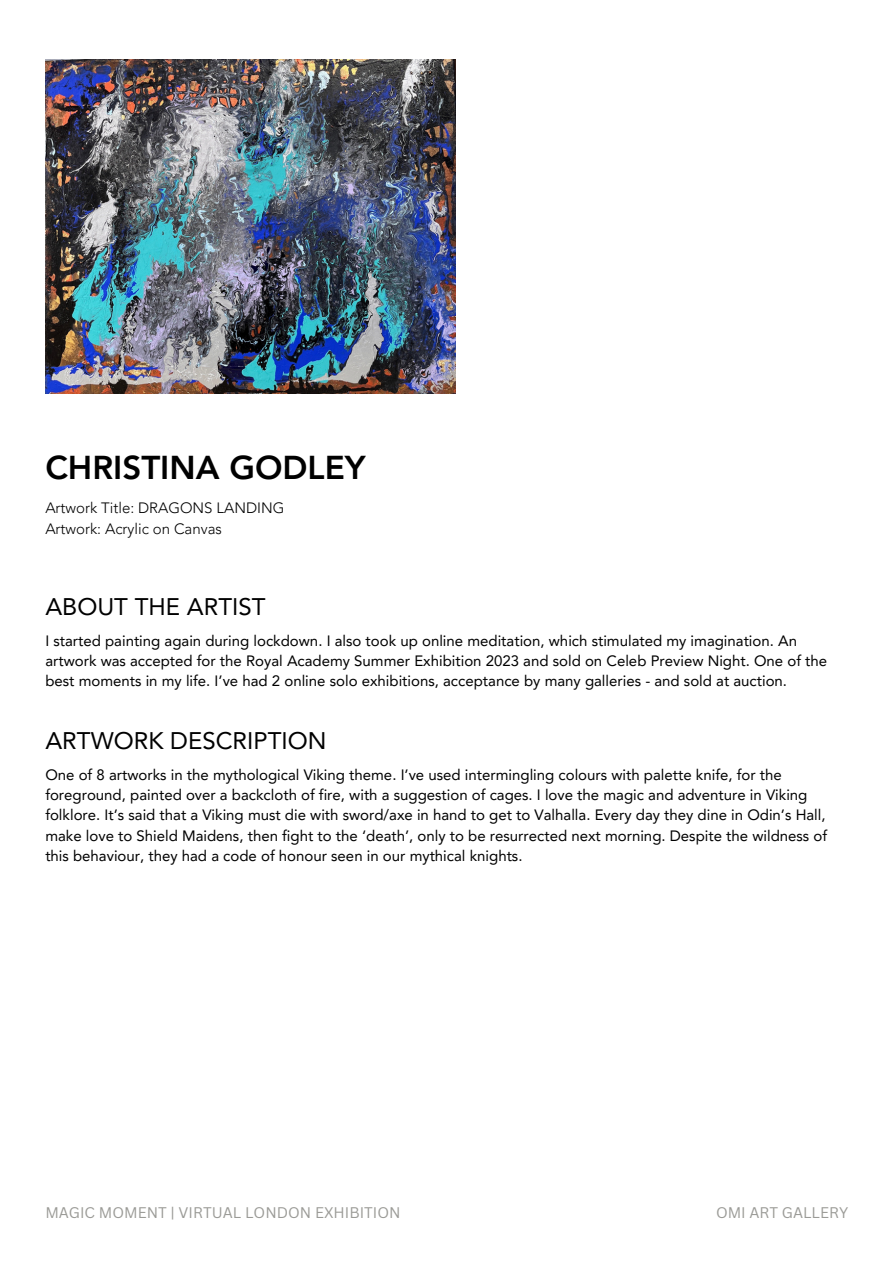
<style>
.page{position:relative;width:894px;height:1264px;background:#fff}
.page>*{position:absolute;margin:0;border:0;box-sizing:border-box;transform-origin:0 0}
.t1{font:800 33px "Avenir LT Pro";color:#000}
.t2{font:24px "Avenir LT Pro";color:#000}
.t3{font:15px/20.2px "Avenir LT Pro";color:#000}
.t4{font:300 15px "Avenir LT Pro";color:#000}
.t5{font:15px "Canva Sans";color:#9b9b97}
</style>
<div class="page">
<img style="left:45px;top:60px;width:410px;height:333px">
<p class="t1" style="left:45px;top:454px;width:322px">CHRISTINA GODLEY</p>
<p class="t4" style="left:45px;top:502px;width:240px">Artwork Title: DRAGONS LANDING</p>
<h2 class="t4" style="left:45px;top:522px;width:178px">Artwork: Acrylic on Canvas</h2>
<h1 class="t2" style="left:45px;top:596px;width:222px">ABOUT THE ARTIST</h1>
<p class="t3" style="left:45px;top:632px;width:783px">I started painting again during lockdown. I also took up online meditation, which stimulated my imagination. An artwork was accepted for the Royal Academy Summer Exhibition 2023 and sold on Celeb Preview Night. One of the best moments in my life. I’ve had 2 online solo exhibitions, acceptance by many galleries - and sold at auction.</p>
<p class="t2" style="left:45px;top:730px;width:282px">ARTWORK DESCRIPTION</p>
<h2 class="t3" style="left:45px;top:766px;width:783px">One of 8 artworks in the mythological Viking theme. I’ve used intermingling colours with palette knife, for the foreground, painted over a backcloth of fire, with a suggestion of cages. I love the magic and adventure in Viking folklore. It’s said that a Viking must die with sword/axe in hand to get to Valhalla. Every day they dine in Odin’s Hall, make love to Shield Maidens, then fight to the ‘death’, only to be resurrected next morning. Despite the wildness of this behaviour, they had a code of honour seen in our mythical knights.</h2>
<p class="t5" style="left:45px;top:1201px;width:357px">MAGIC MOMENT | VIRTUAL LONDON EXHIBITION</p>
<h3 class="t5" style="left:715px;top:1201px;width:134px">OMI ART GALLERY</h3>
</div>
